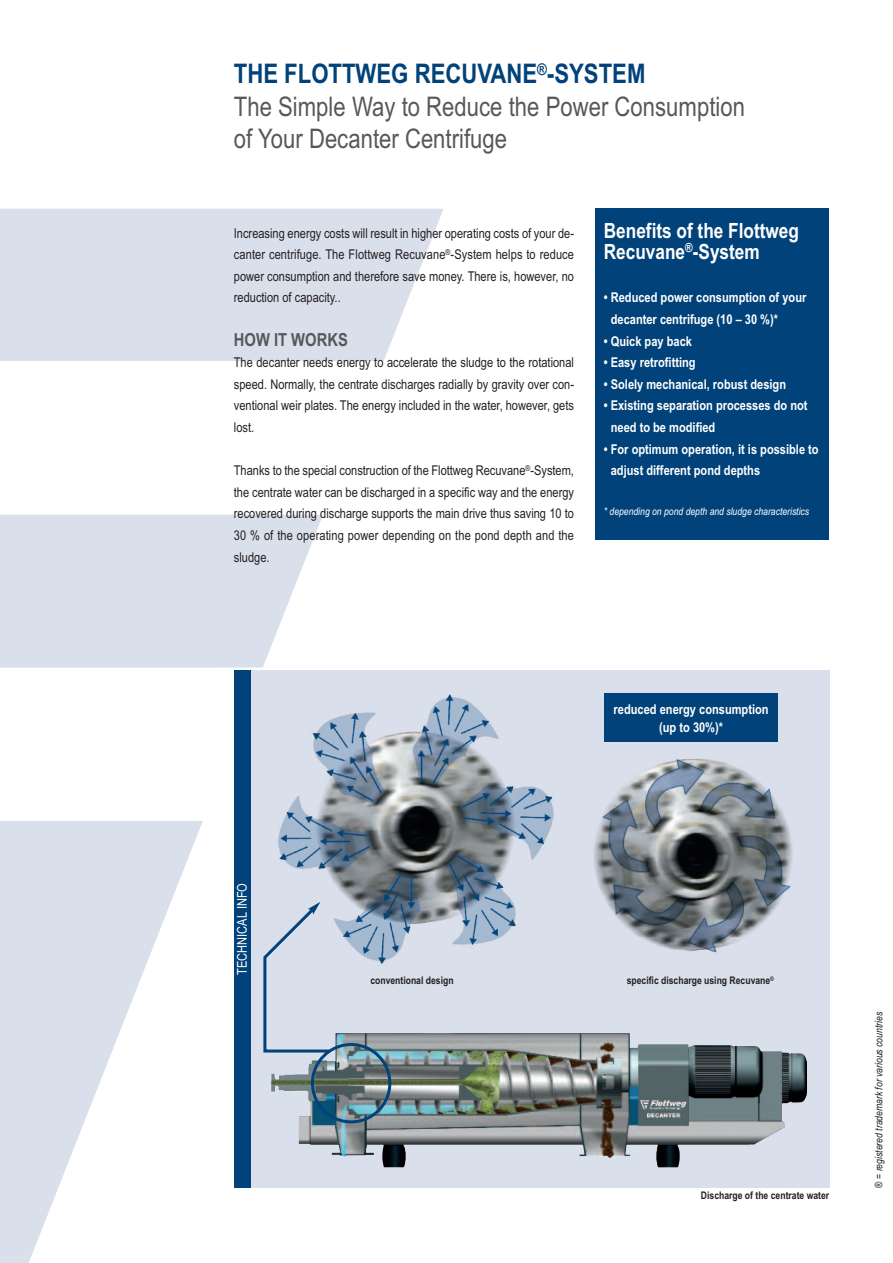
<style>
.page{position:relative;width:893px;height:1263px;background:#fff}
.page>*{position:absolute;margin:0;border:0;box-sizing:border-box;transform-origin:0 0}
.t1{font:27px/32.4px "Arial Narrow";color:#57585a}
.t2{font:700 21px/21.6px "Arial Narrow";color:#fff}
.t3{font:700 18px "Arial Narrow";color:#57585a}
.t4{font:13.5px/21.6px "Arial Narrow";color:#231f20;text-align:justify}
.t5{font:700 13.5px/21.6px "Arial Narrow";color:#fff}
.t6{font:13.5px "Arial Narrow";color:#fff}
.t7{font:700 10.5px "Arial Narrow";color:#231f20}
.t8{font:italic 10.5px "Arial Narrow";color:#fff}
.t9{font:italic 10.5px "Arial Narrow";color:#231f20}
.s1{font-weight:700;color:#004279}
</style>
<div class="page">
<svg style="left:0;top:209px;width:444px;height:1054px"></svg>
<div style="left:595px;top:208px;width:234px;height:332px;background:#004279"></div>
<div style="left:234px;top:670px;width:595px;height:517px;background:#dadfec"></div>
<img style="left:278px;top:694px;width:276px;height:264px">
<img style="left:593px;top:759px;width:200px;height:194px">
<img style="left:298px;top:1033px;width:509px;height:134px">
<div style="left:234px;top:670px;width:16px;height:517px;background:#004279"></div>
<svg style="left:263px;top:902px;width:128px;height:221px"></svg>
<div style="left:604px;top:694px;width:174px;height:48px;background:#004279"></div>
<h1 class="t1" style="left:234px;top:58px;width:513px"><span class="s1">THE FLOTTWEG RECUVANE</span><sup>®</sup><span class="s1">-SYSTEM<br></span>The Simple Way to Reduce the Power Consumption of Your Decanter Centrifuge</h1>
<p class="t4" style="left:234px;top:222px;width:342px">Increasing energy costs will result in higher operating costs of your de&shy;canter centrifuge. The Flottweg Recuvane<sup>®</sup>-System helps to reduce power consumption and therefore save money. There is, however, no reduction of capacity..</p>
<h3 class="t3" style="left:234px;top:329px;width:115px">HOW IT WORKS</h3>
<p class="t4" style="left:234px;top:352px;width:342px">The decanter needs energy to accelerate the sludge to the rotational speed. Normally, the centrate discharges radially by gravity over con&shy;ventional weir plates. The energy included in the water, however, gets lost.</p>
<p class="t4" style="left:234px;top:460px;width:342px">Thanks to the special construction of the Flottweg Recuvane<sup>®</sup>-System, the centrate water can be discharged in a specific way and the energy recovered during discharge supports the main drive thus saving 10 to 30 % of the operating power depending on the pond depth and the sludge.</p>
<h2 class="t2" style="left:604px;top:220px;width:197px">Benefits of the Flottweg<br>Recuvane<sup>®</sup>-System</h2>
<p class="t5" style="left:611px;top:287px;width:197px;text-indent:-7px">• Reduced power consumption of your decanter centrifuge (10 – 30 %)*</p>
<p class="t5" style="left:604px;top:330px;width:90px">• Quick pay back</p>
<p class="t5" style="left:604px;top:352px;width:93px">• Easy retrofitting</p>
<p class="t5" style="left:604px;top:373px;width:184px">• Solely mechanical, robust design</p>
<p class="t5" style="left:611px;top:395px;width:198px;text-indent:-7px">• Existing separation processes do not need to be modified</p>
<p class="t5" style="left:611px;top:438px;width:209px;text-indent:-7px">• For optimum operation, it is possible to adjust different pond depths</p>
<p class="t8" style="left:604px;top:505px;width:207px">* depending on pond depth and sludge characteristics</p>
<p class="t5" style="left:614px;top:700px;width:157px;line-height:18px;text-align:center">reduced energy consumption (up to 30%)*</p>
<p class="t6" style="left:234px;top:975px;width:93px;rotate:-90deg">TECHNICAL INFO</p>
<p class="t7" style="left:370px;top:974px;width:85px">conventional design</p>
<p class="t7" style="left:627px;top:974px;width:149px">specific discharge using Recuvane<sup>®</sup></p>
<p class="t7" style="left:701px;top:1189px;width:130px">Discharge of the centrate water</p>
<p class="t9" style="left:873px;top:1187px;width:177px;rotate:-90deg">® = registered trademark for various countries</p>
</div>
